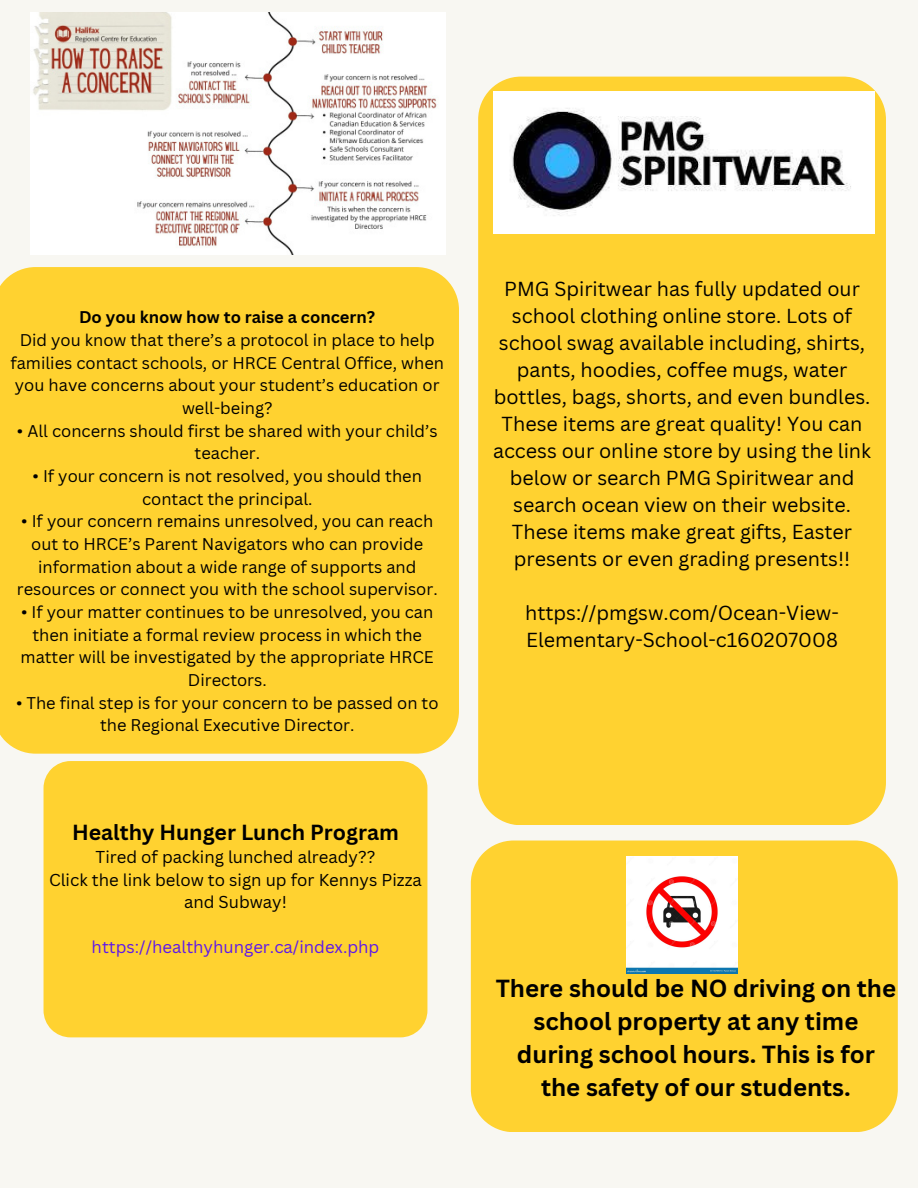
<style>
.page{position:relative;width:918px;height:1188px;background:#f8f7f2}
.page>*{position:absolute;margin:0;border:0;box-sizing:border-box;transform-origin:0 0}
.t1{font:700 24px/32.7px "Canva Sans";color:#000;text-align:center}
.t2{font:700 21.3px "Canva Sans";color:#000}
.t3{font:19.8px/27px "Canva Sans";color:#000;text-align:center}
.t4{font:16.8px/22.5px "Canva Sans";color:#000;text-align:center}
.t5{font:16.8px "Canva Sans";color:#5e17eb}
.t6{font:16.5px/22.6px "Canva Sans";color:#000;text-align:center}
.t7{font:700 16.5px "Canva Sans";color:#000}
</style>
<div class="page">
<div style="left:0;top:267px;width:459px;height:486px;background:#ffd230"></div>
<div style="left:44px;top:761px;width:383px;height:276px;background:#ffd230"></div>
<img style="left:30px;top:13px;width:416px;height:242px">
<div style="left:478px;top:77px;width:408px;height:748px;background:#ffd230"></div>
<div style="left:471px;top:841px;width:427px;height:291px;background:#ffd230"></div>
<img style="left:626px;top:857px;width:112px;height:117px">
<img style="left:494px;top:92px;width:380px;height:142px">
<p class="t7" style="left:79px;top:306px;width:298px">Do you know how to raise a concern?</p>
<p class="t6" style="left:10px;top:328px;width:435px">Did you know that there’s a protocol in place to help families contact schools, or HRCE Central Office, when you have concerns about your student’s education or well-being?</p>
<p class="t6" style="left:17px;top:419px;width:422px">• All concerns should first be shared with your child’s teacher.</p>
<h2 class="t6" style="left:33px;top:464px;width:391px">• If your concern is not resolved, you should then contact the principal.</h2>
<h2 class="t6" style="left:17px;top:510px;width:422px">• If your concern remains unresolved, you can reach out to HRCE’s Parent Navigators who can provide information about a wide range of supports and resources or connect you with the school supervisor.</h2>
<p class="t6" style="left:21px;top:600px;width:415px">• If your matter continues to be unresolved, you can then initiate a formal review process in which the matter will be investigated by the appropriate HRCE Directors.</p>
<p class="t6" style="left:16px;top:691px;width:424px">• The final step is for your concern to be passed on to the Regional Executive Director.</p>
<p class="t2" style="left:72px;top:817px;width:328px">Healthy Hunger Lunch Program</p>
<p class="t4" style="left:96px;top:845px;width:281px">Tired of packing lunched already??</p>
<p class="t4" style="left:49px;top:868px;width:374px">Click the link below to sign up for Kennys Pizza and Subway!</p>
<p class="t5" style="left:92px;top:935px;width:289px">https://healthyhunger.ca/index.php</p>
<p class="t3" style="left:493px;top:275px;width:380px">PMG Spiritwear has fully updated our school clothing online store. Lots of school swag available including, shirts, pants, hoodies, coffee mugs, water bottles, bags, shorts, and even bundles.<br>These items are great quality! You can access our online store by using the link below or search PMG Spiritwear and search ocean view on their website.<br>These items make great gifts, Easter presents or even grading presents!!</p>
<p class="t3" style="left:525px;top:599px;width:315px;text-align:left">https://pmgsw.com/Ocean-View-<br>Elementary-School-c160207008</p>
<h1 class="t1" style="left:496px;top:972px;width:402px">There should be NO driving on the school property at any time during school hours. This is for the safety of our students.</h1>
</div>
